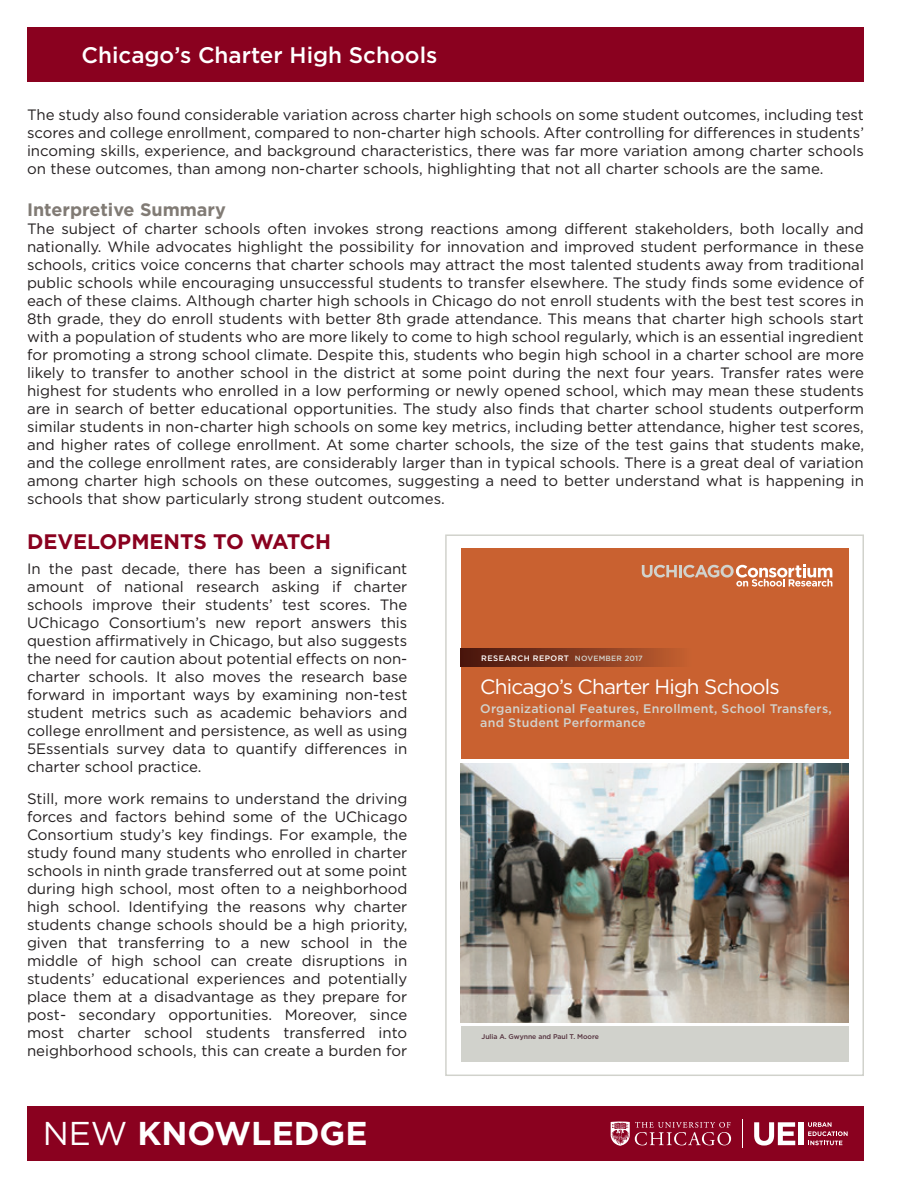
<style>
.page{position:relative;width:918px;height:1188px;background:#fff}
.page>*{position:absolute;margin:0;border:0;box-sizing:border-box;transform-origin:0 0}
.t1{font:700 33px "Gotham";color:#fff}
.t2{font:500 22.5px "Gotham";color:#fff}
.Maroon_Heading{font:700 21px "Gotham";color:#8a011f}
.t3{font:20.7px "Gotham";letter-spacing:-.04em;color:#fff}
.Subheading{font:700 18px "Gotham";color:#817b75}
.Text{font:15px/18px "Gotham";color:#231f20;text-align:justify}
.t4{font:500 12.45px/14.5px "Gotham";letter-spacing:.02em;color:#d1d2cc}
.t5{font:500 7.95px "Gotham";letter-spacing:.055em;color:#fff}
.t6{font:500 6.9px "Gotham";letter-spacing:-.01em;color:#54323e}
.s1{font-size:7.65px;color:#d1d2cc}
.s2{font-weight:400}
</style>
<div class="page">
<div style="left:27px;top:1106px;width:837px;height:55px;background:#8a011f"></div>
<div style="left:27px;top:27px;width:837px;height:55px;background:#8a011f"></div>
<svg style="left:611px;top:1121px;width:120px;height:25px"></svg>
<svg style="left:754px;top:1122px;width:41px;height:24px"></svg>
<div style="left:799px;top:1122px;width:5px;height:23px;background:#fff"></div>
<svg style="left:808px;top:1122px;width:40px;height:23px"></svg>
<svg style="left:742px;top:1119px;width:1px;height:29px"></svg>
<div style="left:461px;top:1026px;width:388px;height:35px;background:#d1d2cc"></div>
<div style="left:461px;top:548px;width:388px;height:211px;background:#c96130"></div>
<div style="left:461px;top:649px;width:231px;height:17px;background:linear-gradient(to right,#44140d,#c36031)"></div>
<img style="left:461px;top:763px;width:388px;height:259px">
<svg style="left:642px;top:564px;width:190px;height:23px"></svg>
<div style="left:445px;top:534px;width:419px;height:542px;border:2px solid #d1d2cc"></div>
<p class="t2" style="left:82px;top:40px;width:357px">Chicago’s Charter High Schools</p>
<p class="Text" style="left:27px;top:105px;width:839px">The study also found considerable variation across charter high schools on some student outcomes, including test scores and college enrollment, compared to non-charter high schools. After controlling for differences in students’ incoming skills, experience, and background characteristics, there was far more variation among charter schools on these outcomes, than among non-charter schools, highlighting that not all charter schools are the same.</p>
<p class="Subheading" style="left:27px;top:198px;width:200px">Interpretive Summary</p>
<p class="Text" style="left:27px;top:219px;width:839px">The subject of charter schools often invokes strong reactions among different stakeholders, both locally and nationally. While advocates highlight the possibility for innovation and improved student performance in these schools, critics voice concerns that charter schools may attract the most talented students away from traditional public schools while encouraging unsuccessful students to transfer elsewhere. The study finds some evidence of each of these claims. Although charter high schools in Chicago do not enroll students with the best test scores in 8th grade, they do enroll students with better 8th grade attendance. This means that charter high schools start with a population of students who are more likely to come to high school regularly, which is an essential ingredient for promoting a strong school climate. Despite this, students who begin high school in a charter school are more likely to transfer to another school in the district at some point during the next four years. Transfer rates were highest for students who enrolled in a low performing or newly opened school, which may mean these students are in search of better educational opportunities. The study also finds that charter school students outperform similar students in non-charter high schools on some key metrics, including better attendance, higher test scores, and higher rates of college enrollment. At some charter schools, the size of the test gains that students make, and the college enrollment rates, are considerably larger than in typical schools. There is a great deal of variation among charter high schools on these outcomes, suggesting a need to better understand what is happening in schools that show particularly strong student outcomes.</p>
<p class="Maroon_Heading" style="left:27px;top:528px;width:306px">DEVELOPMENTS TO WATCH</p>
<p class="Text" style="left:27px;top:559px;width:382px">In the past decade, there has been a significant amount of national research asking if charter schools improve their students’ test scores. The UChicago Consortium’s new report answers this question affirmatively in Chicago, but also suggests the need for caution about potential effects on non&shy;charter schools. It also moves the research base forward in important ways by examining non-test student metrics such as academic behaviors and college enrollment and persistence, as well as using 5Essentials survey data to quantify differences in charter school practice.</p>
<p class="Text" style="left:27px;top:789px;width:382px">Still, more work remains to understand the driving forces and factors behind some of the UChicago Consortium study’s key findings. For example, the study found many students who enrolled in charter schools in ninth grade transferred out at some point during high school, most often to a neighborhood high school. Identifying the reasons why charter students change schools should be a high priority, given that transferring to a new school in the middle of high school can create disruptions in students’ educational experiences and potentially place them at a disadvantage as they prepare for post- secondary opportunities. Moreover, since most charter school students transferred into neighborhood schools, this can create a burden for</p>
<p class="t5" style="left:481px;top:653px;width:163px">RESEARCH REPORT <span class="s1">NOVEMBER 2017</span></p>
<p class="t3" style="left:480px;top:674px;width:301px">Chicago’s Charter High Schools</p>
<p class="t4" style="left:480px;top:701px;width:353px">Organizational Features, Enrollment, School Transfers, and Student Performance</p>
<p class="t6" style="left:482px;top:1032px;width:119px">Julia A. Gwynne and Paul T. Moore</p>
<h1 class="t1" style="left:43px;top:1112px;width:326px"><span class="s2">NEW</span> KNOWLEDGE</h1>
</div>
